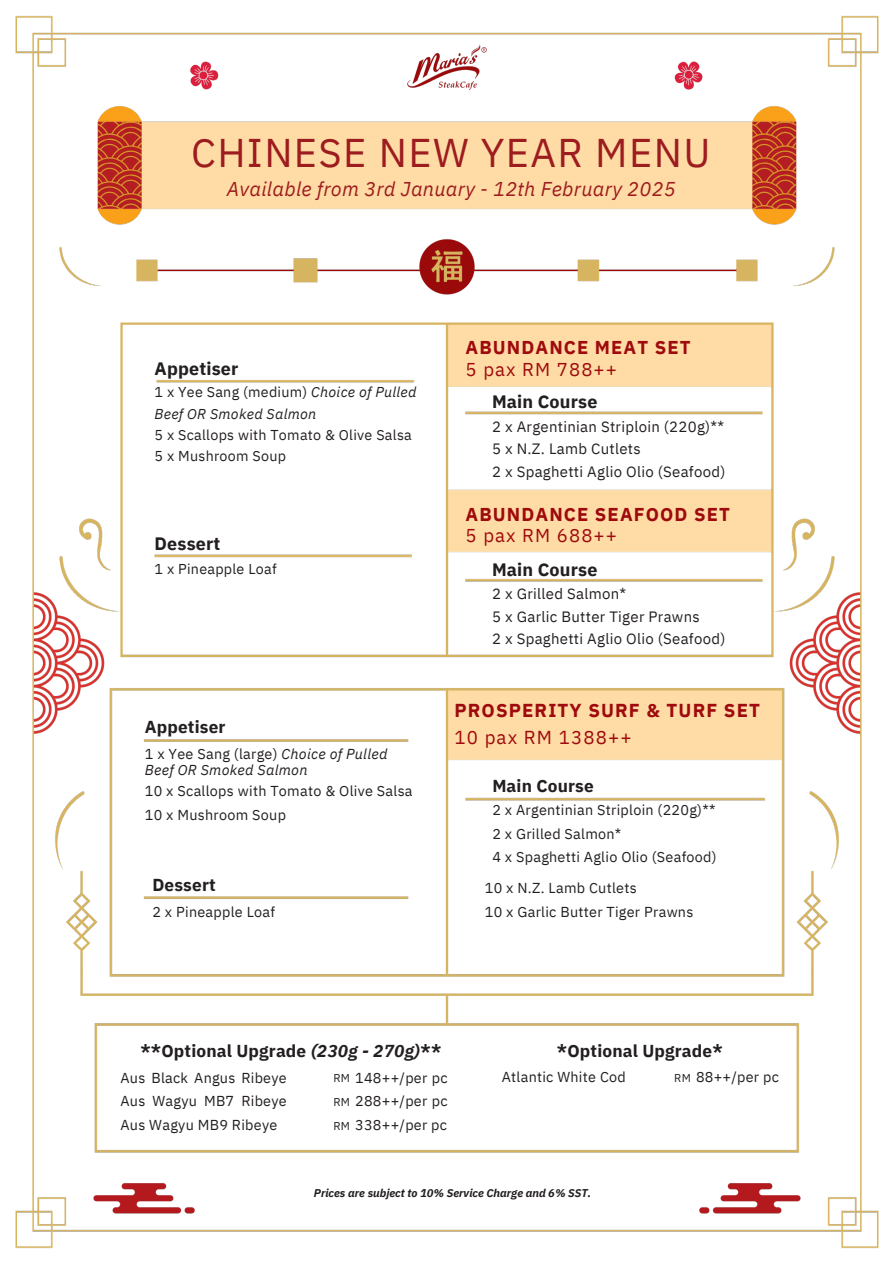
<style>
.page{position:relative;width:894px;height:1264px;background:#fff}
.page>*{position:absolute;margin:0;border:0;box-sizing:border-box;transform-origin:0 0}
.t1{font:39.9px "IBM Plex Sans";letter-spacing:.035em;color:#9d1c1f}
.t2{font:italic 19.95px "IBM Plex Sans";letter-spacing:.015em;color:#9d1c1f}
.t3{font:700 18.75px/27px "IBM Plex Sans";letter-spacing:.06em;color:#9e0a0e}
.t4{font:700 18.6px/21.3px "IBM Plex Sans";letter-spacing:.06em;color:#9e0a0e}
.t5{font:700 18px "IBM Plex Sans";letter-spacing:.01em;color:#231f20}
.t6{font:700 17.25px "IBM Plex Sans";letter-spacing:.01em;color:#231f20}
.t7{font:15px/22.5px "IBM Plex Sans";letter-spacing:.02em;color:#231f20}
.t8{font:14.4px/23.7px "IBM Plex Sans";letter-spacing:.02em;color:#231f20}
.t9{font:italic 14.4px/15.8px "IBM Plex Sans";letter-spacing:.02em;color:#231f20}
.t10{font:14.25px/21.3px "IBM Plex Sans";letter-spacing:.02em;color:#231f20}
.t11{font:italic 700 11.25px "IBM Plex Sans";color:#231f20}
.t12{font:11.25px/23.7px "IBM Plex Sans";letter-spacing:.02em;color:#231f20}
.s1{font-weight:400}
.s2{font-style:italic}
.s3{font-style:normal}
</style>
<div class="page">
<img style="left:15px;top:16px;width:864px;height:1232px">
<p class="t1" style="left:191px;top:126px;width:520px">CHINESE NEW YEAR MENU</p>
<p class="t2" style="left:227px;top:176px;width:450px">Available from 3rd January - 12th February 2025</p>
<h3 class="t4" style="left:465px;top:336px;width:226px">ABUNDANCE MEAT SET<br><span class="s1">5 pax RM 788++</span></h3>
<h3 class="t5" style="left:154px;top:356px;width:85px">Appetiser</h3>
<h3 class="t10" style="left:154px;top:381px;width:263px">1 x Yee Sang (medium) <span class="s2">Choice of Pulled<br>Beef OR Smoked Salmon<br></span>5 x Scallops with Tomato &amp; Olive Salsa<br>5 x Mushroom Soup</h3>
<h3 class="t5" style="left:492px;top:390px;width:107px">Main Course</h3>
<h3 class="t7" style="left:492px;top:415px;width:235px">2 x Argentinian Striploin (220g)**<br>5 x N.Z. Lamb Cutlets<br>2 x Spaghetti Aglio Olio (Seafood)</h3>
<h1 class="t5" style="left:154px;top:531px;width:67px">Dessert</h1>
<h1 class="t10" style="left:154px;top:558px;width:123px">1 x Pineapple Loaf</h1>
<h1 class="t6" style="left:145px;top:715px;width:82px">Appetiser</h1>
<h1 class="t9" style="left:145px;top:745px;width:244px"><span class="s3">1 x Yee Sang (large)</span> Choice of Pulled<br>Beef OR Smoked Salmon</h1>
<h1 class="t8" style="left:145px;top:778px;width:269px">10 x Scallops with Tomato &amp; Olive Salsa<br>10 x Mushroom Soup</h1>
<h3 class="t6" style="left:152px;top:873px;width:65px">Dessert</h3>
<h3 class="t8" style="left:152px;top:900px;width:124px">2 x Pineapple Loaf</h3>
<h1 class="t4" style="left:465px;top:503px;width:266px">ABUNDANCE SEAFOOD SET<br><span class="s1">5 pax RM 688++</span></h1>
<h3 class="t5" style="left:492px;top:557px;width:107px">Main Course</h3>
<h3 class="t7" style="left:492px;top:582px;width:235px">2 x Grilled Salmon*<br>5 x Garlic Butter Tiger Prawns<br>2 x Spaghetti Aglio Olio (Seafood)</h3>
<h3 class="t3" style="left:454px;top:696px;width:307px">PROSPERITY SURF &amp; TURF SET<br><span class="s1">10 pax RM 1388++</span></h3>
<h1 class="t6" style="left:492px;top:773px;width:103px">Main Course</h1>
<h1 class="t8" style="left:492px;top:797px;width:226px">2 x Argentinian Striploin (220g)**<br>2 x Grilled Salmon*<br>4 x Spaghetti Aglio Olio (Seafood)</h1>
<h3 class="t8" style="left:484px;top:875px;width:210px">10 x N.Z. Lamb Cutlets<br>10 x Garlic Butter Tiger Prawns</h3>
<h3 class="t6" style="left:140px;top:1039px;width:302px">**Optional Upgrade <span class="s2">(230g - 270g)</span>**</h3>
<h3 class="t6" style="left:556px;top:1039px;width:167px">*Optional Upgrade*</h3>
<h2 class="t12" style="left:333px;top:1066px;width:18px">RM</h2>
<h4 class="t8" style="left:695px;top:1064px;width:84px">88++/per pc</h4>
<h2 class="t12" style="left:333px;top:1089px;width:18px">RM<br>RM</h2>
<h3 class="t8" style="left:120px;top:1065px;width:168px;text-align:justify">Aus Black Angus Ribeye Aus Wagyu MB7 Ribeye Aus Wagyu MB9 Ribeye</h3>
<h2 class="t8" style="left:355px;top:1065px;width:94px;text-align:justify">148++/per pc 288++/per pc 338++/per pc</h2>
<h3 class="t8" style="left:501px;top:1064px;width:126px">Atlantic White Cod</h3>
<h3 class="t12" style="left:674px;top:1065px;width:18px">RM</h3>
<h4 class="t11" style="left:314px;top:1185px;width:279px">Prices are subject to 10% Service Charge and 6% SST.</h4>
</div>
